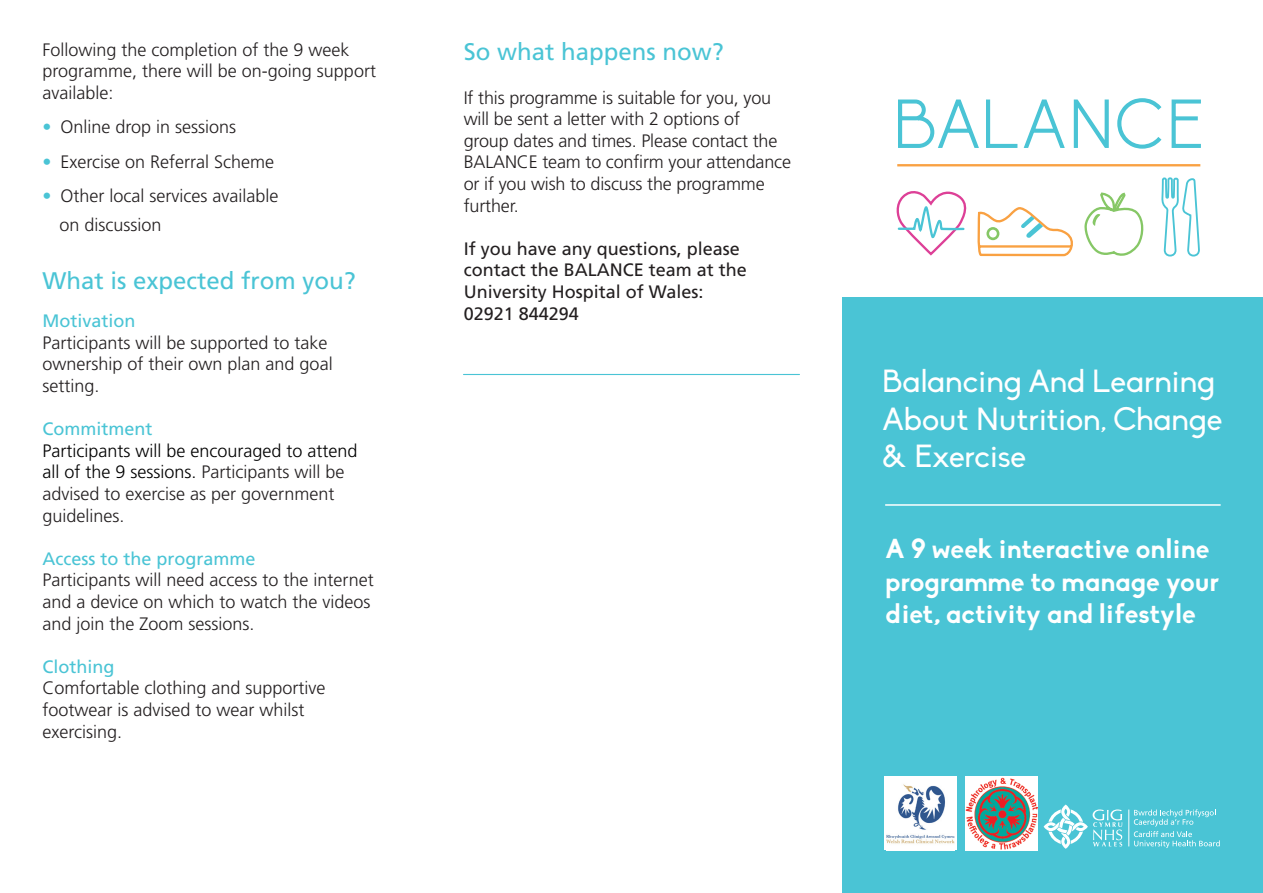
<style>
.page{position:relative;width:1263px;height:893px;background:#fff}
.page>*{position:absolute;margin:0;border:0;box-sizing:border-box;transform-origin:0 0}
.t1{font:300 65.85px "Biko";letter-spacing:.02em;color:#4ac4d5}
.t2{font:31.5px/37.8px "Biko";color:#fff}
.t3{font:700 27px/32.4px "Biko";color:#fff}
.t4{font:24px "Frutiger";color:#4ac4d5}
.t5{font:300 18px/21.6px "Frutiger";color:#231f20}
.t6{font:18px/21.6px "Frutiger";color:#231f20}
.t7{font:18px "Frutiger";color:#4ac4d5}
.s1{color:#4ac4d5}
.s2{color:#000}
</style>
<div class="page">
<svg style="left:1084px;top:192px;width:60px;height:64px"></svg>
<svg style="left:896px;top:191px;width:177px;height:66px"></svg>
<svg style="left:986px;top:227px;width:13px;height:13px"></svg>
<div style="left:989px;top:230px;width:8px;height:7px;background:#fff;border-radius:50%"></div>
<svg style="left:1161px;top:177px;width:39px;height:80px"></svg>
<hr style="left:897px;top:164px;width:303px;height:2px;background:#f9a142">
<div style="left:842px;top:298px;width:421px;height:595px;background:#4ac4d5"></div>
<hr style="left:886px;top:504px;width:334px;height:2px;background:#fff">
<hr style="left:463px;top:374px;width:336px;height:1px;background:#4ac4d5">
<svg style="left:1043px;top:804px;width:79px;height:45px"></svg>
<hr style="left:1128px;top:809px;width:1px;height:37px;background:#fff">
<svg style="left:1134px;top:809px;width:86px;height:39px"></svg>
<img style="left:966px;top:776px;width:72px;height:74px">
<div style="left:884px;top:776px;width:73px;height:74px;background:#fff"></div>
<img style="left:898px;top:784px;width:47px;height:46px">
<img style="left:886px;top:834px;width:68px;height:10px">
<p class="t5" style="left:43px;top:39px;width:335px">Following the completion of the 9 week programme, there will be on-going support available:</p>
<p class="t5" style="left:43px;top:116px;width:195px"><span class="s1">•</span> Online drop in sessions</p>
<p class="t5" style="left:43px;top:151px;width:233px"><span class="s1">•</span> Exercise on Referral Scheme</p>
<p class="t5" style="left:43px;top:185px;width:237px"><span class="s1">•</span> Other local services available</p>
<p class="t5" style="left:60px;top:214px;width:104px">on discussion</p>
<p class="t4" style="left:43px;top:266px;width:315px">What is expected from you?</p>
<p class="t7" style="left:43px;top:310px;width:95px">Motivation</p>
<p class="t5" style="left:43px;top:332px;width:292px">Participants will be supported to take ownership of their own plan and goal setting.</p>
<p class="t7" style="left:43px;top:418px;width:112px">Commitment</p>
<p class="t5" style="left:43px;top:440px;width:317px"><span class="s2">Participants will be encouraged to attend all of the 9 sessions.</span> Participants will be advised to exercise as per government guidelines.</p>
<p class="t7" style="left:43px;top:548px;width:215px">Access to the programme</p>
<p class="t5" style="left:43px;top:569px;width:333px">Participants will need access to the internet</p>
<p class="t5" style="left:43px;top:591px;width:330px">and a device on which to watch the videos</p>
<p class="t5" style="left:43px;top:612px;width:214px">and join the Zoom sessions.</p>
<p class="t7" style="left:43px;top:656px;width:73px">Clothing</p>
<p class="t5" style="left:43px;top:677px;width:285px">Comfortable clothing and supportive footwear is advised to wear whilst exercising.</p>
<p class="t4" style="left:464px;top:38px;width:262px">So what happens now?</p>
<p class="t5" style="left:464px;top:86px;width:329px">If this programme is suitable for you, you will be sent a letter with 2 options of<br>group dates and times. Please contact the BALANCE team to confirm your attendance or if you wish to discuss the programme further.</p>
<p class="t6" style="left:464px;top:238px;width:285px">If you have any questions, please contact the BALANCE team at the<br>University Hospital of Wales:</p>
<p class="t6" style="left:464px;top:302px;width:117px">02921 844294</p>
<p class="t1" style="left:894px;top:87px;width:310px">BALANCE</p>
<p class="t2" style="left:883px;top:363px;width:341px">Balancing And Learning<br>About Nutrition, Change</p>
<p class="t2" style="left:883px;top:438px;width:145px">&amp; Exercise</p>
<p class="t3" style="left:886px;top:533px;width:335px">A 9 week interactive online programme to manage your diet, activity and lifestyle</p>
</div>
